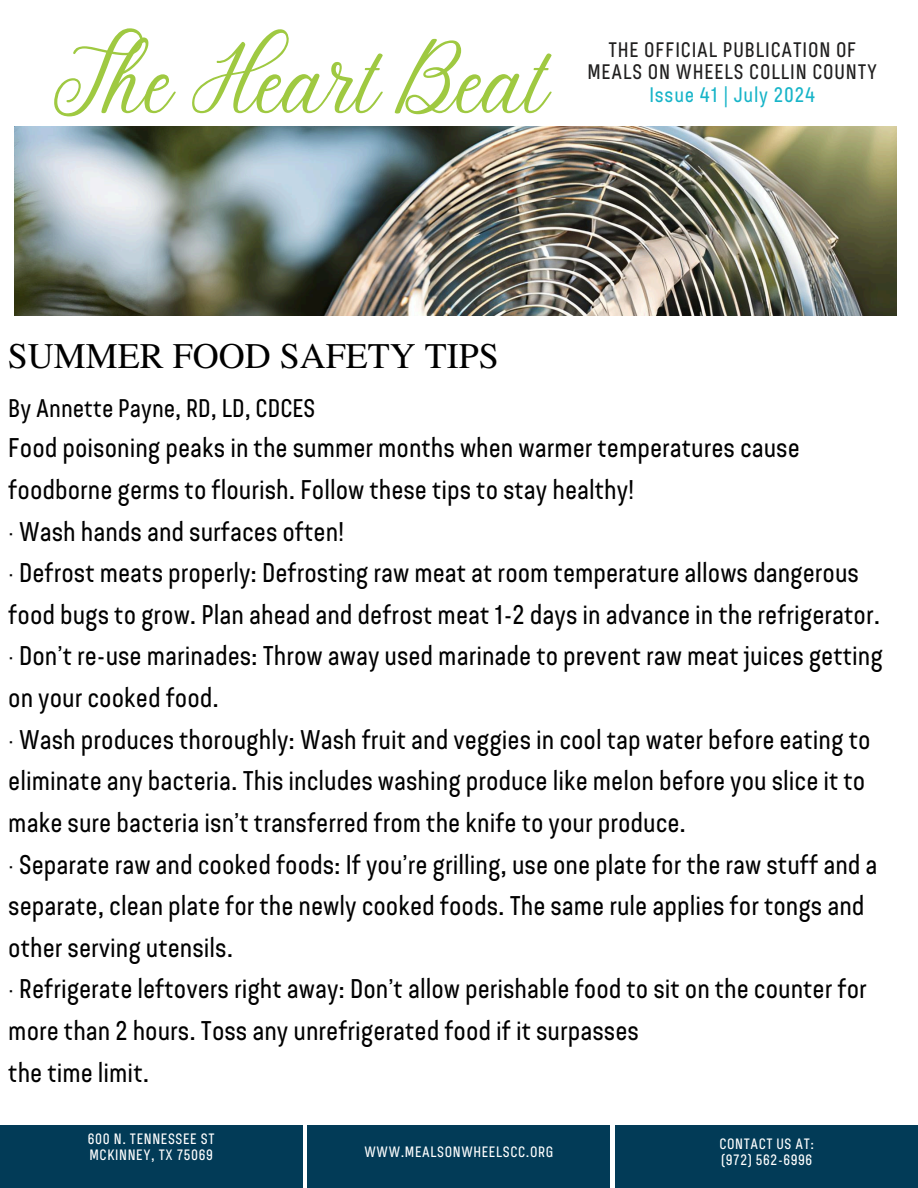
<style>
.page{position:relative;width:918px;height:1188px;background:#fff}
.page>*{position:absolute;margin:0;border:0;box-sizing:border-box;transform-origin:0 0}
.t1{font:105px "Stoic";color:#9fc941}
.t2{font:36px "Te X Gyre Termes";color:#000}
.t3{font:27px/41.7px "Bond 4 F";color:#000}
.t4{font:25.5px "Bond 4 F";color:#000}
.t5{font:21px/22.5px "Bond 4 F";letter-spacing:.04em;color:#1f1e1e;text-align:center}
.t6{font:21px "Bond 4 F";letter-spacing:.04em;color:#17b4c8}
.t7{font:15px "Bond 4 F";letter-spacing:.04em;color:#fff}
</style>
<div class="page">
<div style="left:0;top:1125px;width:302px;height:63px;background:#023b57"></div>
<div style="left:308px;top:1125px;width:302px;height:63px;background:#023b57"></div>
<div style="left:616px;top:1125px;width:302px;height:63px;background:#023b57"></div>
<img style="left:14px;top:127px;width:882px;height:189px">
<p class="t1" style="left:53px;top:29px;width:494px">The Heart Beat</p>
<p class="t5" style="left:587px;top:40px;width:291px">THE OFFICIAL PUBLICATION OF<br>MEALS ON WHEELS COLLIN COUNTY</p>
<p class="t6" style="left:649px;top:86px;width:167px">Issue 41 | July 2024</p>
<p class="t2" style="left:8px;top:330px;width:493px">SUMMER FOOD SAFETY TIPS</p>
<h3 class="t4" style="left:8px;top:398px;width:309px">By Annette Payne, RD, LD, CDCES</h3>
<h3 class="t3" style="left:8px;top:430px;width:876px">Food poisoning peaks in the summer months when warmer temperatures cause foodborne germs to flourish. Follow these tips to stay healthy!<br>· Wash hands and surfaces often!<br>· Defrost meats properly: Defrosting raw meat at room temperature allows dangerous food bugs to grow. Plan ahead and defrost meat 1-2 days in advance in the refrigerator. · Don’t re-use marinades: Throw away used marinade to prevent raw meat juices getting on your cooked food.<br>· Wash produces thoroughly: Wash fruit and veggies in cool tap water before eating to eliminate any bacteria. This includes washing produce like melon before you slice it to make sure bacteria isn’t transferred from the knife to your produce.<br>· Separate raw and cooked foods: If you’re grilling, use one plate for the raw stuff and a separate, clean plate for the newly cooked foods. The same rule applies for tongs and other serving utensils.<br>· Refrigerate leftovers right away: Don’t allow perishable food to sit on the counter for more than 2 hours. Toss any unrefrigerated food if it surpasses<br>the time limit.</h3>
<h1 class="t7" style="left:88px;top:1133px;width:128px">600 N. TENNESSEE ST</h1>
<p class="t7" style="left:90px;top:1149px;width:125px">MCKINNEY, TX 75069</p>
<p class="t7" style="left:365px;top:1145px;width:190px">WWW.MEALSONWHEELSCC.ORG</p>
<p class="t7" style="left:719px;top:1138px;width:96px">CONTACT US AT:</p>
<h2 class="t7" style="left:721px;top:1153px;width:93px">(972) 562-6996</h2>
</div>
